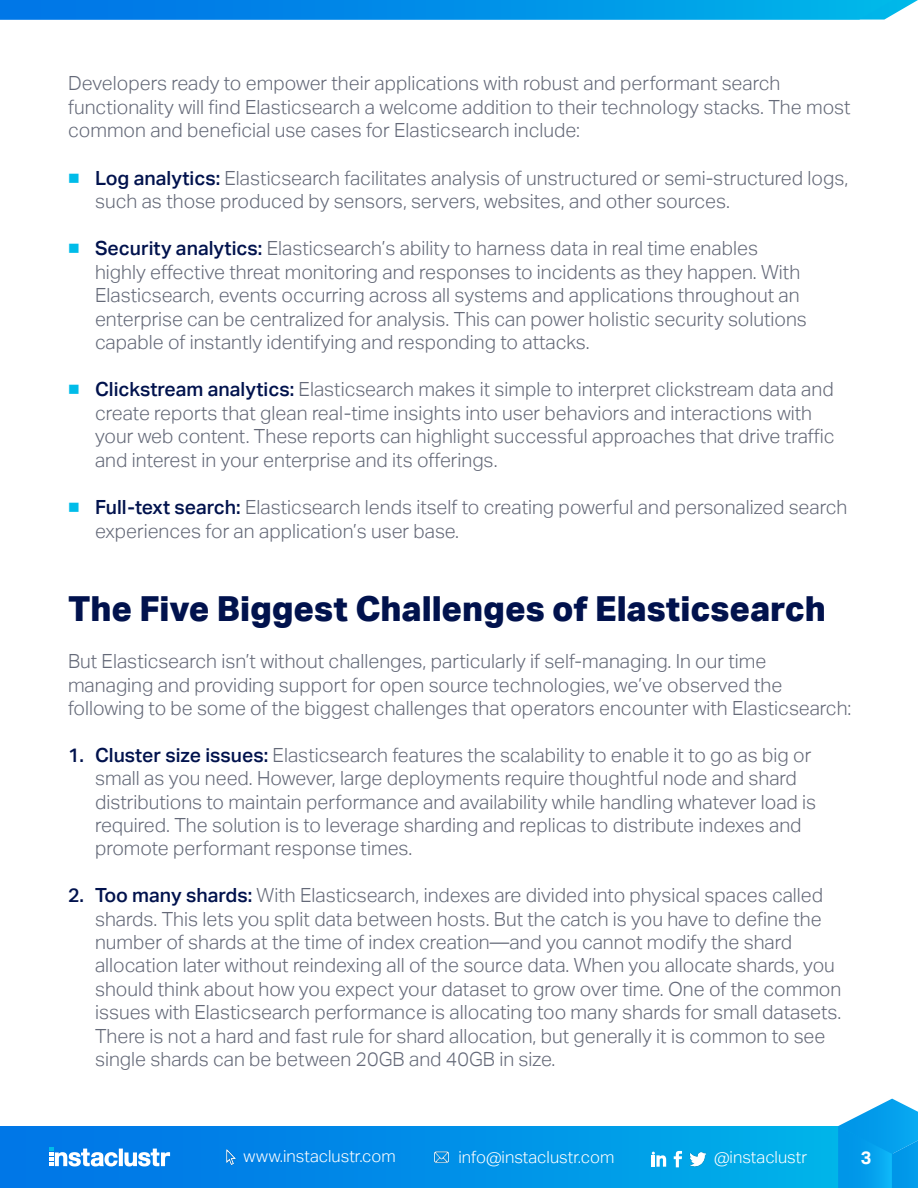
<style>
.page{position:relative;width:918px;height:1188px;background:#fff}
.page>*{position:absolute;margin:0;border:0;box-sizing:border-box;transform-origin:0 0}
.t1{font:800 34.5px "Aktiv Grotesk";color:#01124d}
.t2{font:300 19.5px/23.4px "Aktiv Grotesk";color:#646978}
.t3{font:700 18px "Aktiv Grotesk";color:#fff}
.t4{font:300 16.65px "Aktiv Grotesk";color:#fff}
.s1{font-weight:400;color:#00bce9}
.s2{font-weight:500;color:#01124d}
</style>
<div class="page">
<div style="left:0;top:1127px;width:892px;height:61px;background:linear-gradient(to right,#0070e7,#00b4e9)"></div>
<img style="left:433px;top:1149px;width:17px;height:16px">
<img style="left:223px;top:1149px;width:16px;height:16px">
<img style="left:690px;top:1151px;width:16px;height:16px">
<svg style="left:674px;top:1151px;width:8px;height:16px"></svg>
<svg style="left:652px;top:1152px;width:14px;height:15px"></svg>
<svg style="left:838px;top:1099px;width:80px;height:89px;background:#22a9ee"></svg>
<svg style="left:49px;top:1148px;width:121px;height:18px"></svg>
<svg style="left:0;top:0;width:918px;height:20px;background:#0794e8"></svg>
<p class="t2" style="left:68px;top:72px;width:784px">Developers ready to empower their applications with robust and performant search functionality will find Elasticsearch a welcome addition to their technology stacks. The most common and beneficial use cases for Elasticsearch include:</p>
<p class="t2" style="left:95px;top:166px;width:755px;text-indent:-27px"><span class="s1">■</span> <span class="s2">Log analytics:</span> Elasticsearch facilitates analysis of unstructured or semi-structured logs, such as those produced by sensors, servers, websites, and other sources.</p>
<p class="t2" style="left:95px;top:237px;width:713px;text-indent:-27px"><span class="s1">■</span> <span class="s2">Security analytics:</span> Elasticsearch’s ability to harness data in real time enables highly effective threat monitoring and responses to incidents as they happen. With Elasticsearch, events occurring across all systems and applications throughout an enterprise can be centralized for analysis. This can power holistic security solutions capable of instantly identifying and responding to attacks.</p>
<p class="t2" style="left:95px;top:378px;width:741px;text-indent:-27px"><span class="s1">■</span> <span class="s2">Clickstream analytics:</span> Elasticsearch makes it simple to interpret clickstream data and create reports that glean real-time insights into user behaviors and interactions with your web content. These reports can highlight successful approaches that drive traffic and interest in your enterprise and its offerings.</p>
<p class="t2" style="left:95px;top:495px;width:754px;line-height:24px;text-indent:-27px"><span class="s1">■</span> <span class="s2">Full-text search:</span> Elasticsearch lends itself to creating powerful and personalized search experiences for an application’s user base.</p>
<p class="t1" style="left:68px;top:587px;width:759px">The Five Biggest Challenges of Elasticsearch</p>
<p class="t2" style="left:68px;top:650px;width:785px">But Elasticsearch isn’t without challenges, particularly if self-managing. In our time managing and providing support for open source technologies, we’ve observed the following to be some of the biggest challenges that operators encounter with Elasticsearch:</p>
<p class="t2" style="left:95px;top:743px;width:723px;text-indent:-27px"><span class="s2">1. Cluster size issues:</span> Elasticsearch features the scalability to enable it to go as big or small as you need. However, large deployments require thoughtful node and shard distributions to maintain performance and availability while handling whatever load is required. The solution is to leverage sharding and replicas to distribute indexes and promote performant response times.</p>
<p class="t2" style="left:95px;top:884px;width:748px;text-indent:-27px"><span class="s2">2. Too many shards:</span> With Elasticsearch, indexes are divided into physical spaces called shards. This lets you split data between hosts. But the catch is you have to define the number of shards at the time of index creation—and you cannot modify the shard allocation later without reindexing all of the source data. When you allocate shards, you should think about how you expect your dataset to grow over time. One of the common issues with Elasticsearch performance is allocating too many shards for small datasets.<br>There is not a hard and fast rule for shard allocation, but generally it is common to see single shards can be between 20GB and 40GB in size.</p>
<p class="t4" style="left:244px;top:1146px;width:154px">www.instaclustr.com</p>
<p class="t4" style="left:459px;top:1147px;width:157px">info@instaclustr.com</p>
<p class="t4" style="left:714px;top:1148px;width:95px">@instaclustr</p>
<p class="t3" style="left:861px;top:1147px;width:12px">3</p>
</div>
